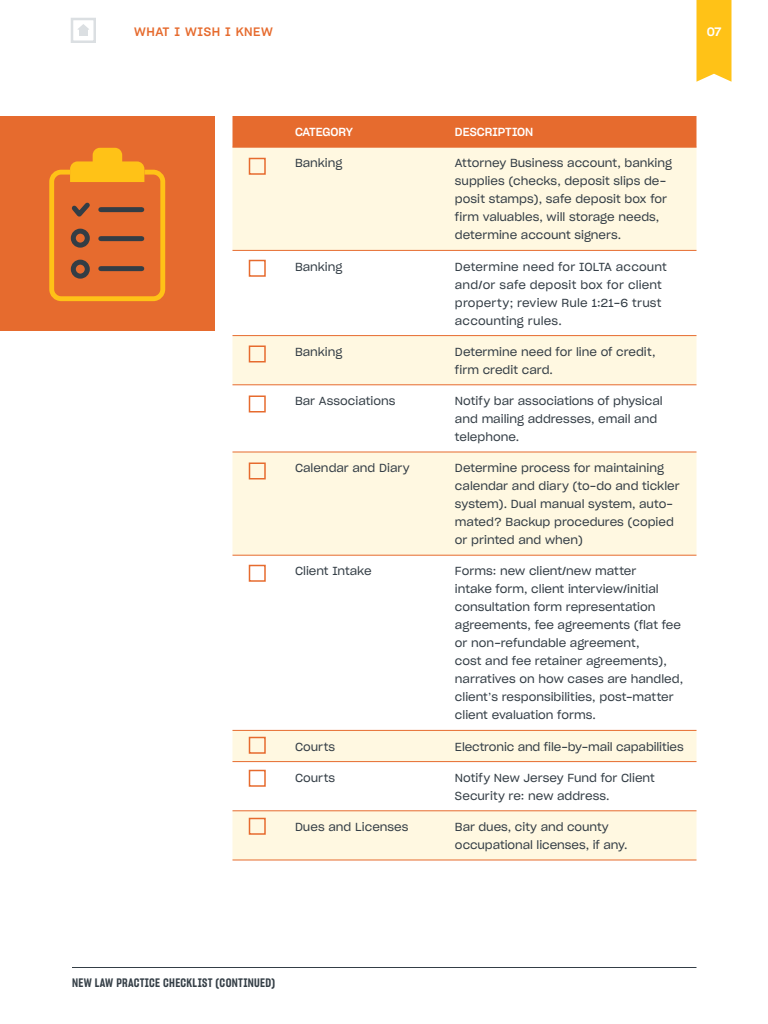
<style>
.page{position:relative;width:768px;height:1024px;background:#fff}
.page>*{position:absolute;margin:0;border:0;box-sizing:border-box;transform-origin:0 0}
.t1{font:12px "Sharp Grotesk Semi Bold 15";letter-spacing:.025em;color:#343e46}
.t2{font:12px "Sharp Grotesk Medium 20";letter-spacing:.05em;color:#e66b2e}
.t3{font:12px "Sharp Grotesk Medium 20";color:#fff}
.t4{font:11.5px/18px "Sharp Grotesk Book 20";color:#343e46}
.t5{font:11.5px "Sharp Grotesk Medium 20";color:#fff}
.t6{font:11.5px "Sharp Grotesk Medium 20";letter-spacing:-.025em;color:#fff}
</style>
<div class="page">
<svg style="left:696px;top:0;width:36px;height:82px;background:#ffc629"></svg>
<div style="left:71px;top:18px;width:25px;height:25px;border:2px solid #dbdfe2"></div>
<div style="left:79px;top:29px;width:9px;height:7px;background:#dbdfe2"></div>
<svg style="left:78px;top:24px;width:11px;height:6px"></svg>
<div style="left:232px;top:116px;width:464px;height:31px;background:#e66b2e"></div>
<svg style="left:232px;top:148px;width:464px;height:711px"></svg>
<hr style="left:232px;top:250px;width:52px;height:1px;background:#e66b2e">
<hr style="left:284px;top:250px;width:160px;height:1px;background:#e66b2e">
<hr style="left:444px;top:250px;width:252px;height:1px;background:#e66b2e">
<hr style="left:232px;top:335px;width:52px;height:1px;background:#e66b2e">
<hr style="left:284px;top:335px;width:160px;height:1px;background:#e66b2e">
<hr style="left:444px;top:335px;width:252px;height:1px;background:#e66b2e">
<hr style="left:232px;top:384px;width:52px;height:1px;background:#e66b2e">
<hr style="left:284px;top:384px;width:160px;height:1px;background:#e66b2e">
<hr style="left:444px;top:384px;width:252px;height:1px;background:#e66b2e">
<hr style="left:232px;top:451px;width:52px;height:1px;background:#e66b2e">
<hr style="left:284px;top:451px;width:160px;height:1px;background:#e66b2e">
<hr style="left:444px;top:451px;width:252px;height:1px;background:#e66b2e">
<hr style="left:232px;top:555px;width:52px;height:1px;background:#e66b2e">
<hr style="left:284px;top:555px;width:160px;height:1px;background:#e66b2e">
<hr style="left:444px;top:555px;width:252px;height:1px;background:#e66b2e">
<hr style="left:232px;top:730px;width:52px;height:1px;background:#e66b2e">
<hr style="left:284px;top:730px;width:160px;height:1px;background:#e66b2e">
<hr style="left:444px;top:730px;width:252px;height:1px;background:#e66b2e">
<hr style="left:232px;top:761px;width:52px;height:1px;background:#e66b2e">
<hr style="left:284px;top:761px;width:160px;height:1px;background:#e66b2e">
<hr style="left:444px;top:761px;width:252px;height:1px;background:#e66b2e">
<hr style="left:232px;top:810px;width:52px;height:1px;background:#e66b2e">
<hr style="left:284px;top:810px;width:160px;height:1px;background:#e66b2e">
<hr style="left:444px;top:810px;width:252px;height:1px;background:#e66b2e">
<hr style="left:232px;top:859px;width:52px;height:1px;background:#e66b2e">
<hr style="left:284px;top:859px;width:160px;height:1px;background:#e66b2e">
<hr style="left:444px;top:859px;width:252px;height:1px;background:#e66b2e">
<hr style="left:232px;top:147px;width:52px;height:1px;background:#e66b2e">
<hr style="left:284px;top:147px;width:160px;height:1px;background:#e66b2e">
<hr style="left:444px;top:147px;width:252px;height:1px;background:#e66b2e">
<hr style="left:72px;top:967px;width:624px;height:1px;background:#343e46">
<div style="left:249px;top:158px;width:17px;height:17px;border:2px solid #e66b2e"></div>
<div style="left:249px;top:346px;width:17px;height:16px;border:2px solid #e66b2e"></div>
<div style="left:249px;top:396px;width:17px;height:16px;border:2px solid #e66b2e"></div>
<div style="left:249px;top:462px;width:17px;height:18px;border:2px solid #e66b2e"></div>
<div style="left:249px;top:565px;width:17px;height:17px;border:2px solid #e66b2e"></div>
<div style="left:249px;top:737px;width:17px;height:17px;border:2px solid #e66b2e"></div>
<div style="left:249px;top:770px;width:17px;height:17px;border:2px solid #e66b2e"></div>
<div style="left:249px;top:818px;width:17px;height:17px;border:2px solid #e66b2e"></div>
<div style="left:249px;top:260px;width:17px;height:17px;border:2px solid #e66b2e"></div>
<div style="left:0;top:116px;width:214px;height:214px;background:#e66b2e"></div>
<div style="left:49px;top:170px;width:116px;height:131px;border:5px solid #ffc217;border-radius:10px"></div>
<svg style="left:70px;top:148px;width:74px;height:34px"></svg>
<svg style="left:70px;top:202px;width:75px;height:77px"></svg>
<p class="t2" style="left:134px;top:21px;width:141px">WHAT I WISH I KNEW</p>
<p class="t3" style="left:707px;top:21px;width:16px">07</p>
<p class="t6" style="left:295px;top:122px;width:60px">CATEGORY</p>
<p class="t5" style="left:455px;top:122px;width:80px">DESCRIPTION</p>
<p class="t4" style="left:295px;top:154px;width:49px">Banking</p>
<p class="t4" style="left:455px;top:154px;width:219px">Attorney Business account, banking supplies (checks, deposit slips de&shy;posit stamps), safe deposit box for firm valuables, will storage needs, determine account signers.</p>
<p class="t4" style="left:295px;top:257px;width:49px">Banking</p>
<p class="t4" style="left:455px;top:257px;width:213px">Determine need for IOLTA account and/or safe deposit box for client property; review Rule 1:21-6 trust accounting rules.</p>
<p class="t4" style="left:295px;top:342px;width:49px">Banking</p>
<p class="t4" style="left:455px;top:342px;width:202px">Determine need for line of credit, firm credit card.</p>
<p class="t4" style="left:295px;top:391px;width:102px">Bar Associations</p>
<p class="t4" style="left:455px;top:391px;width:209px">Notify bar associations of physical and mailing addresses, email and telephone.</p>
<p class="t4" style="left:295px;top:458px;width:116px">Calendar and Diary</p>
<p class="t4" style="left:455px;top:458px;width:226px">Determine process for maintaining calendar and diary (to-do and tickler system). Dual manual system, auto&shy;mated? Backup procedures (copied or printed and when)</p>
<p class="t4" style="left:295px;top:562px;width:78px">Client Intake</p>
<p class="t4" style="left:455px;top:562px;width:230px">Forms: new client/new matter<br>intake form, client interview/initial consultation form representation agreements, fee agreements (flat fee or non-refundable agreement,<br>cost and fee retainer agreements), narratives on how cases are handled, client’s responsibilities, post-matter client evaluation forms.</p>
<p class="t4" style="left:295px;top:737px;width:42px">Courts</p>
<p class="t4" style="left:455px;top:737px;width:230px">Electronic and file-by-mail capabilities</p>
<p class="t4" style="left:295px;top:768px;width:42px">Courts</p>
<p class="t4" style="left:455px;top:768px;width:201px">Notify New Jersey Fund for Client<br>Security re: new address.</p>
<p class="t4" style="left:295px;top:817px;width:115px">Dues and Licenses</p>
<p class="t4" style="left:455px;top:817px;width:174px">Bar dues, city and county occupational licenses, if any.</p>
<p class="t1" style="left:72px;top:974px;width:205px">NEW LAW PRACTICE CHECKLIST (CONTINUED)</p>
</div>
